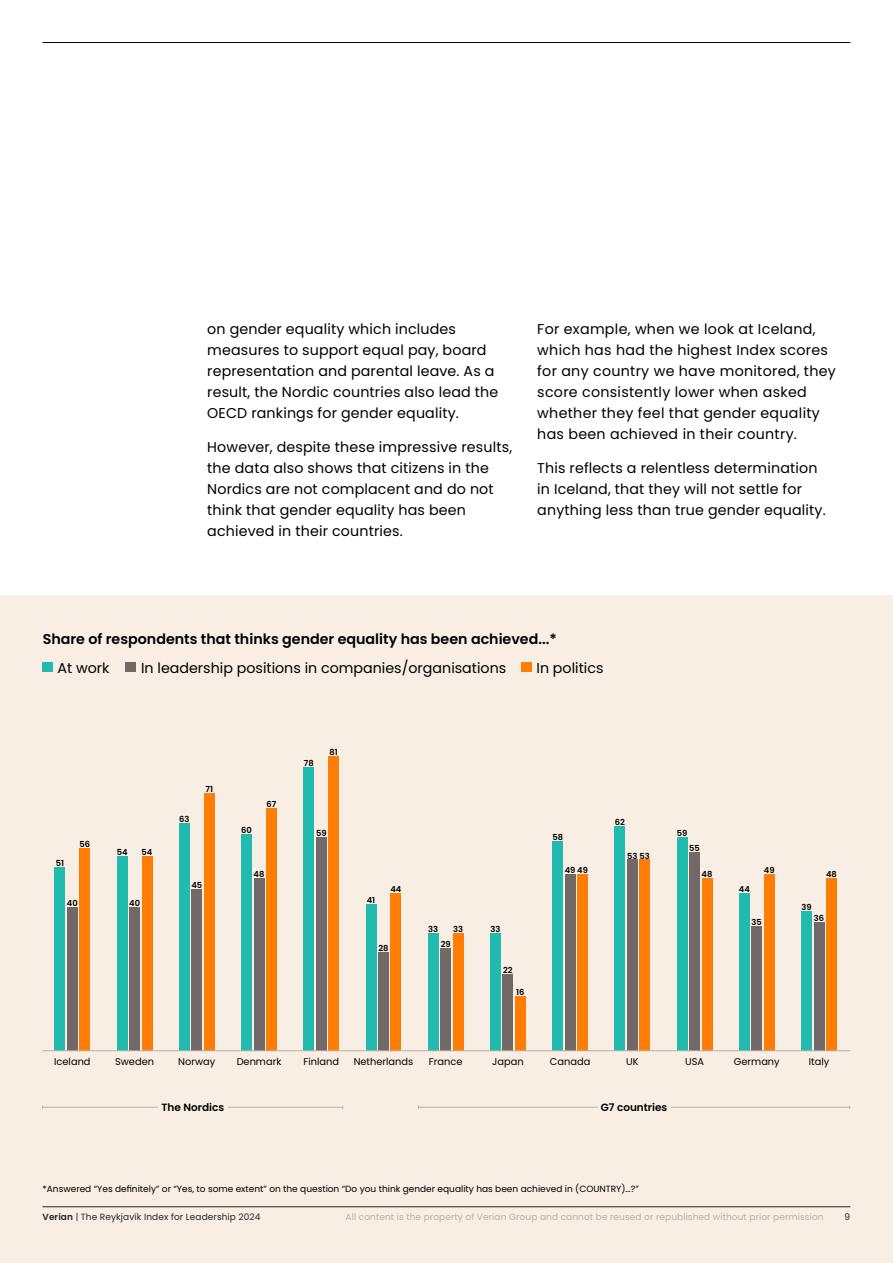
<style>
.page{position:relative;width:893px;height:1263px;background:#fff}
.page>*{position:absolute;margin:0;border:0;box-sizing:border-box;transform-origin:0 0}
.t1{font:14.25px/21px "Poppins";letter-spacing:.01em;color:#000}
.t2{font:600 14.25px "Poppins";color:#000}
.t3{font:600 10.5px "Poppins";color:#000}
.t4{font:9.75px "Poppins";color:#000}
.t5{font:9px "Poppins";color:#000}
.t6{font:9px "Poppins";letter-spacing:.01em;color:#bab0ab}
.t7{font:9px "Poppins";letter-spacing:.01em;color:#282626}
.t8{font:600 8.25px "Poppins";color:#000}
.s1{font-weight:600}
</style>
<div class="page">
<hr style="left:43px;top:42px;width:807px;height:1px;background:#000">
<div style="left:0;top:595px;width:893px;height:668px;background:#f9eee3"></div>
<div style="left:80px;top:849px;width:10px;height:202px;background:#ff7d04"></div>
<div style="left:142px;top:856px;width:10px;height:195px;background:#ff7d04"></div>
<div style="left:204px;top:793px;width:11px;height:258px;background:#ff7d04"></div>
<div style="left:266px;top:808px;width:11px;height:243px;background:#ff7d04"></div>
<div style="left:328px;top:756px;width:11px;height:295px;background:#ff7d04"></div>
<div style="left:391px;top:893px;width:10px;height:158px;background:#ff7d04"></div>
<div style="left:453px;top:933px;width:10px;height:118px;background:#ff7d04"></div>
<div style="left:515px;top:996px;width:11px;height:55px;background:#ff7d04"></div>
<div style="left:577px;top:874px;width:11px;height:177px;background:#ff7d04"></div>
<div style="left:639px;top:860px;width:11px;height:191px;background:#ff7d04"></div>
<div style="left:702px;top:878px;width:10px;height:173px;background:#ff7d04"></div>
<div style="left:764px;top:874px;width:10px;height:177px;background:#ff7d04"></div>
<div style="left:826px;top:878px;width:11px;height:173px;background:#ff7d04"></div>
<div style="left:67px;top:908px;width:11px;height:143px;background:#736868"></div>
<div style="left:129px;top:908px;width:11px;height:143px;background:#736868"></div>
<div style="left:192px;top:889px;width:10px;height:162px;background:#736868"></div>
<div style="left:254px;top:878px;width:10px;height:173px;background:#736868"></div>
<div style="left:316px;top:838px;width:11px;height:213px;background:#736868"></div>
<div style="left:378px;top:952px;width:11px;height:99px;background:#736868"></div>
<div style="left:440px;top:948px;width:11px;height:103px;background:#736868"></div>
<div style="left:503px;top:974px;width:10px;height:77px;background:#736868"></div>
<div style="left:565px;top:874px;width:10px;height:177px;background:#736868"></div>
<div style="left:627px;top:860px;width:11px;height:191px;background:#736868"></div>
<div style="left:689px;top:852px;width:11px;height:199px;background:#736868"></div>
<div style="left:751px;top:926px;width:11px;height:125px;background:#736868"></div>
<div style="left:814px;top:922px;width:10px;height:129px;background:#736868"></div>
<div style="left:55px;top:867px;width:10px;height:184px;background:#20baaf"></div>
<div style="left:117px;top:856px;width:10px;height:195px;background:#20baaf"></div>
<div style="left:179px;top:823px;width:11px;height:228px;background:#20baaf"></div>
<div style="left:241px;top:834px;width:11px;height:217px;background:#20baaf"></div>
<div style="left:304px;top:767px;width:10px;height:284px;background:#20baaf"></div>
<div style="left:366px;top:904px;width:10px;height:147px;background:#20baaf"></div>
<div style="left:428px;top:933px;width:11px;height:118px;background:#20baaf"></div>
<div style="left:490px;top:933px;width:11px;height:118px;background:#20baaf"></div>
<div style="left:552px;top:841px;width:11px;height:210px;background:#20baaf"></div>
<div style="left:615px;top:826px;width:10px;height:225px;background:#20baaf"></div>
<div style="left:677px;top:838px;width:10px;height:213px;background:#20baaf"></div>
<div style="left:739px;top:893px;width:11px;height:158px;background:#20baaf"></div>
<div style="left:801px;top:911px;width:11px;height:140px;background:#20baaf"></div>
<div style="left:42px;top:662px;width:10px;height:10px;background:#20baaf"></div>
<div style="left:126px;top:662px;width:10px;height:10px;background:#736868"></div>
<div style="left:521px;top:662px;width:10px;height:10px;background:#ff7d04"></div>
<hr style="left:43px;top:1206px;width:807px;height:1px;background:#282626">
<hr style="left:43px;top:1107px;width:300px;height:1px;background:#bab0ab">
<hr style="left:42px;top:1050px;width:808px;height:1px;background:#bab0ab">
<hr style="left:418px;top:1107px;width:432px;height:1px;background:#bab0ab">
<div style="left:598px;top:1100px;width:72px;height:14px;background:#f9eee3"></div>
<div style="left:158px;top:1100px;width:69px;height:14px;background:#f9eee3"></div>
<p class="t1" style="left:207px;top:318px;width:293px">on gender equality which includes measures to support equal pay, board representation and parental leave. As a result, the Nordic countries also lead the OECD rankings for gender equality.</p>
<p class="t1" style="left:207px;top:436px;width:306px">However, despite these impressive results, the data also shows that citizens in the Nordics are not complacent and do not think that gender equality has been achieved in their countries.</p>
<p class="t1" style="left:537px;top:318px;width:300px">For example, when we look at Iceland, which has had the highest Index scores for any country we have monitored, they score consistently lower when asked whether they feel that gender equality has been achieved in their country.</p>
<p class="t1" style="left:537px;top:457px;width:290px">This reflects a relentless determination in Iceland, that they will not settle for anything less than true gender equality.</p>
<p class="t2" style="left:43px;top:631px;width:516px">Share of respondents that thinks gender equality has been achieved...*</p>
<p class="t1" style="left:141px;top:658px;width:367px">In leadership positions in companies/organisations</p>
<p class="t1" style="left:57px;top:658px;width:54px">At work</p>
<p class="t1" style="left:536px;top:658px;width:68px">In politics</p>
<p class="t8" style="left:330px;top:747px;width:10px">81</p>
<p class="t8" style="left:304px;top:759px;width:11px">78</p>
<p class="t8" style="left:205px;top:784px;width:9px">71</p>
<p class="t8" style="left:267px;top:799px;width:11px">67</p>
<p class="t8" style="left:56px;top:858px;width:10px">51</p>
<p class="t8" style="left:79px;top:840px;width:12px">56</p>
<p class="t8" style="left:117px;top:847px;width:12px">54</p>
<p class="t8" style="left:142px;top:847px;width:12px">54</p>
<p class="t8" style="left:179px;top:814px;width:12px">63</p>
<p class="t8" style="left:241px;top:825px;width:12px">60</p>
<p class="t8" style="left:254px;top:869px;width:12px">48</p>
<p class="t8" style="left:316px;top:829px;width:12px">59</p>
<p class="t8" style="left:552px;top:832px;width:12px">58</p>
<p class="t8" style="left:565px;top:866px;width:25px">49 49</p>
<p class="t8" style="left:615px;top:818px;width:12px">62</p>
<p class="t8" style="left:627px;top:851px;width:24px">53 53</p>
<p class="t8" style="left:677px;top:829px;width:12px">59</p>
<p class="t8" style="left:689px;top:843px;width:12px">55</p>
<p class="t8" style="left:702px;top:869px;width:12px">48</p>
<p class="t8" style="left:764px;top:866px;width:12px">49</p>
<p class="t8" style="left:826px;top:869px;width:12px">48</p>
<p class="t8" style="left:191px;top:880px;width:12px">45</p>
<p class="t8" style="left:390px;top:884px;width:12px">44</p>
<p class="t8" style="left:739px;top:884px;width:12px">44</p>
<p class="t8" style="left:67px;top:899px;width:12px">40</p>
<p class="t8" style="left:129px;top:899px;width:12px">40</p>
<p class="t8" style="left:367px;top:895px;width:10px">41</p>
<p class="t8" style="left:801px;top:902px;width:12px">39</p>
<p class="t8" style="left:428px;top:925px;width:11px">33</p>
<p class="t8" style="left:490px;top:925px;width:11px">33</p>
<p class="t8" style="left:453px;top:925px;width:11px">33</p>
<p class="t8" style="left:752px;top:917px;width:12px">35</p>
<p class="t8" style="left:814px;top:913px;width:12px">36</p>
<p class="t8" style="left:378px;top:943px;width:12px">28</p>
<p class="t8" style="left:441px;top:939px;width:11px">29</p>
<p class="t8" style="left:503px;top:965px;width:11px">22</p>
<p class="t8" style="left:516px;top:987px;width:10px">16</p>
<p class="t4" style="left:54px;top:1056px;width:38px">Iceland</p>
<p class="t4" style="left:115px;top:1056px;width:40px">Sweden</p>
<p class="t4" style="left:178px;top:1056px;width:39px">Norway</p>
<p class="t4" style="left:237px;top:1056px;width:46px">Denmark</p>
<p class="t4" style="left:303px;top:1056px;width:37px">Finland</p>
<p class="t4" style="left:354px;top:1056px;width:61px">Netherlands</p>
<p class="t4" style="left:429px;top:1056px;width:35px">France</p>
<p class="t4" style="left:492px;top:1056px;width:33px">Japan</p>
<p class="t4" style="left:550px;top:1056px;width:42px">Canada</p>
<p class="t4" style="left:626px;top:1056px;width:14px">UK</p>
<p class="t4" style="left:685px;top:1056px;width:20px">USA</p>
<p class="t4" style="left:734px;top:1056px;width:47px">Germany</p>
<p class="t4" style="left:809px;top:1056px;width:22px">Italy</p>
<p class="t3" style="left:161px;top:1101px;width:64px">The Nordics</p>
<p class="t3" style="left:601px;top:1101px;width:68px">G7 countries</p>
<p class="t5" style="left:43px;top:1183px;width:598px">*Answered “Yes definitely” or “Yes, to some extent” on the question “Do you think gender equality has been achieved in (COUNTRY)…?”</p>
<p class="t6" style="left:346px;top:1212px;width:480px">All content is the property of Verian Group and cannot be reused or republished without prior permission</p>
<p class="t7" style="left:43px;top:1212px;width:220px"><span class="s1">Verian</span> | The Reykjavík Index for Leadership 2024</p>
<p class="t7" style="left:845px;top:1212px;width:7px">9</p>
</div>
